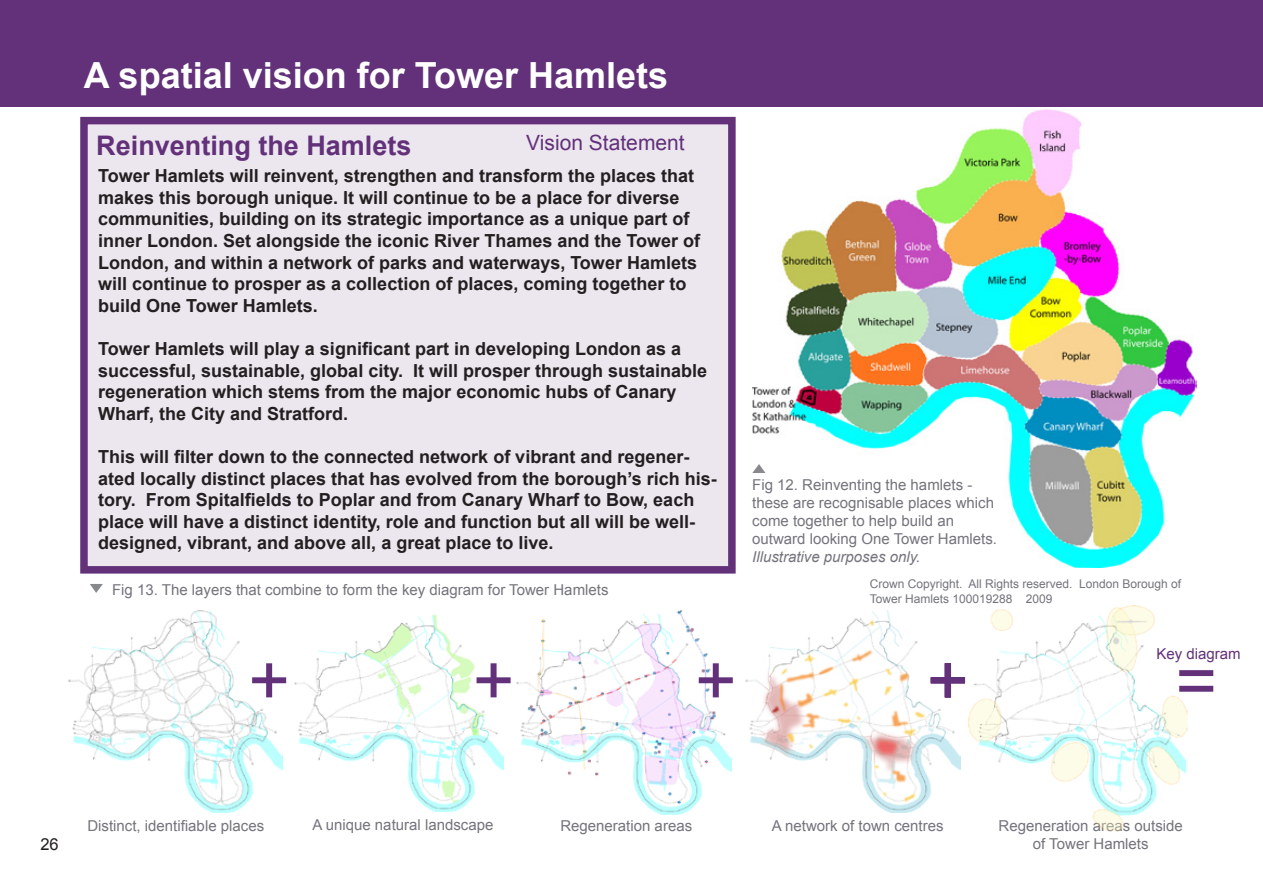
<style>
.page{position:relative;width:1263px;height:893px;background:#fff}
.page>*{position:absolute;margin:0;border:0;box-sizing:border-box;transform-origin:0 0}
.t1{font:72px "Arial";color:#623179}
.Heading_-_black{font:700 36px "Arial";color:#fff}
.t2{font:700 27px "Arial";color:#623179}
.t3{font:21px "Arial";color:#623179}
.t4{font:700 18px/21.6px "Arial";color:#231f20}
.t5{font:16.5px "Arial";color:#231f20}
.t6{font:15px/18px "Arial";color:#73747c}
.t7{font:italic 15px "Arial";color:#73747c}
.t8{font:15px "Arial";color:#623179}
.t9{font:12px/14.4px "Arial";color:#73747c}
</style>
<div class="page">
<div style="left:0;top:0;width:1263px;height:107px;background:#623179"></div>
<img style="left:753px;top:109px;width:443px;height:458px">
<div style="left:80px;top:117px;width:656px;height:457px;background:#ece6ef;border:8px solid #623179"></div>
<svg style="left:752px;top:464px;width:13px;height:9px"></svg>
<svg style="left:90px;top:584px;width:13px;height:9px"></svg>
<img style="left:294px;top:614px;width:209px;height:198px">
<img style="left:69px;top:611px;width:213px;height:201px">
<img style="left:517px;top:610px;width:214px;height:205px">
<img style="left:969px;top:605px;width:218px;height:225px">
<img style="left:745px;top:611px;width:215px;height:202px">
<p class="Heading_-_black" style="left:84px;top:52px;width:586px">A spatial vision for Tower Hamlets</p>
<p class="t2" style="left:96px;top:127px;width:317px">Reinventing the Hamlets</p>
<p class="t3" style="left:526px;top:129px;width:160px">Vision Statement</p>
<p class="t4" style="left:98px;top:166px;width:603px">Tower Hamlets will reinvent, strengthen and transform the places that makes this borough unique. It will continue to be a place for diverse communities, building on its strategic importance as a unique part of inner London. Set alongside the iconic River Thames and the Tower of London, and within a network of parks and waterways, Tower Hamlets will continue to prosper as a collection of places, coming together to build One Tower Hamlets.</p>
<p class="t4" style="left:98px;top:338px;width:610px">Tower Hamlets will play a significant part in developing London as a successful, sustainable, global city. It will prosper through sustainable regeneration which stems from the major economic hubs of Canary Wharf, the City and Stratford.</p>
<p class="t4" style="left:98px;top:446px;width:620px">This will filter down to the connected network of vibrant and regener&shy;ated locally distinct places that has evolved from the borough’s rich his&shy;tory. From Spitalfields to Poplar and from Canary Wharf to Bow, each place will have a distinct identity, role and function but all will be well&shy;designed, vibrant, and above all, a great place to live.</p>
<p class="t6" style="left:112px;top:581px;width:498px">Fig 13. The layers that combine to form the key diagram for Tower Hamlets</p>
<p class="t6" style="left:752px;top:476px;width:222px">Fig 12. Reinventing the hamlets -</p>
<p class="t6" style="left:752px;top:494px;width:243px">these are recognisable places which come together to help build an</p>
<p class="t6" style="left:752px;top:530px;width:246px">outward looking One Tower Hamlets.</p>
<p class="t7" style="left:752px;top:547px;width:170px">Illustrative purposes only.</p>
<p class="t9" style="left:870px;top:577px;width:313px">Crown Copyright. All Rights reserved. London Borough of<br>Tower Hamlets 100019288 2009</p>
<p class="t8" style="left:1156px;top:644px;width:86px">Key diagram</p>
<p class="t1" style="left:248px;top:633px;width:44px">+</p>
<p class="t1" style="left:472px;top:633px;width:44px">+</p>
<p class="t1" style="left:695px;top:633px;width:44px">+</p>
<p class="t1" style="left:927px;top:633px;width:44px">+</p>
<p class="t1" style="left:1175px;top:634px;width:44px">=</p>
<p class="t5" style="left:40px;top:833px;width:20px">26</p>
<p class="t6" style="left:87px;top:817px;width:178px">Distinct, identifiable places</p>
<p class="t6" style="left:312px;top:816px;width:182px">A unique natural landscape</p>
<p class="t6" style="left:560px;top:817px;width:133px">Regeneration areas</p>
<p class="t6" style="left:772px;top:817px;width:173px">A network of town centres</p>
<p class="t6" style="left:998px;top:817px;width:186px;text-align:center">Regeneration areas outside of Tower Hamlets</p>
</div>
